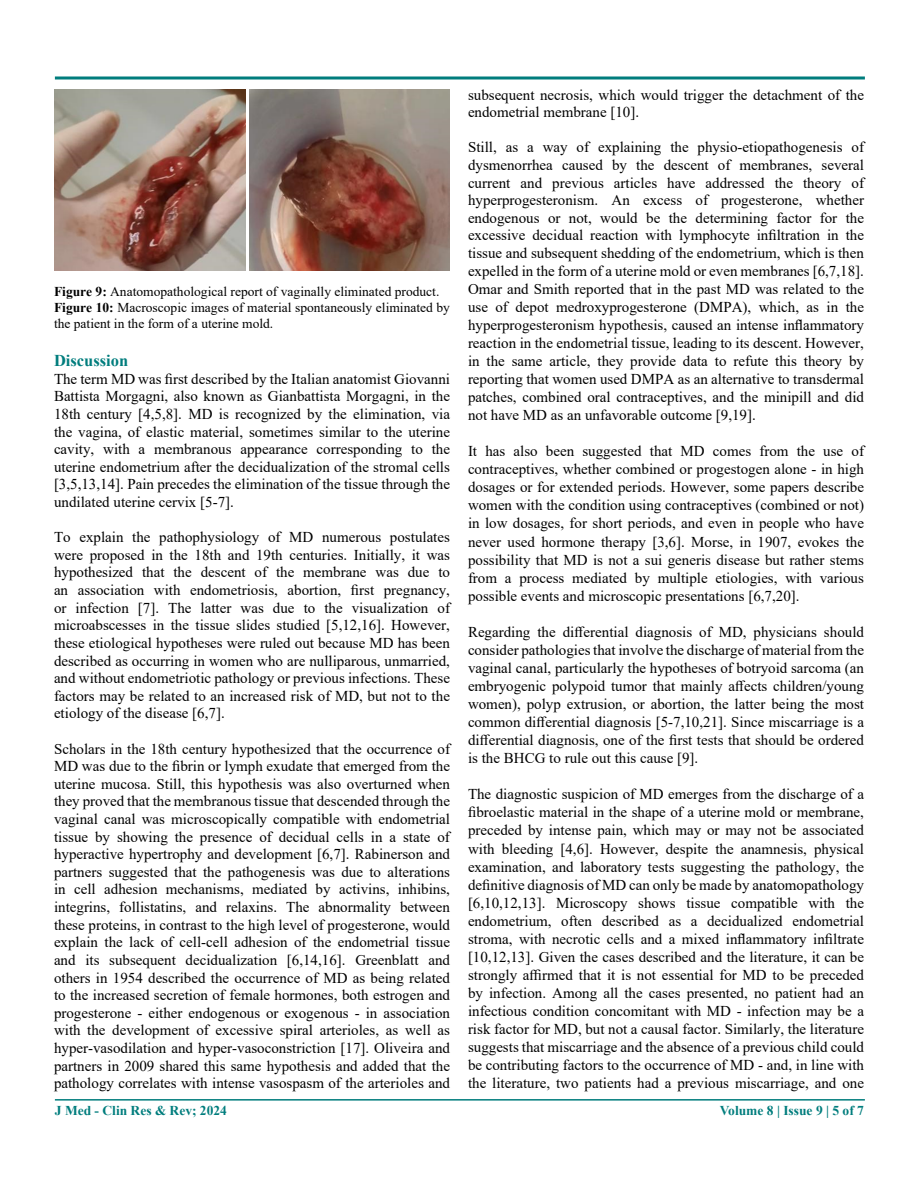
<style>
.page{position:relative;width:918px;height:1188px;background:#fff}
.page>*{position:absolute;margin:0;border:0;box-sizing:border-box;transform-origin:0 0}
.t1{font:700 16.5px "Times New Roman";color:#007d7d}
.t2{font:15px/17.5px "Times New Roman";color:#000;text-align:justify}
.t3{font:13.5px/16.2px "Times New Roman";color:#000}
.t4{font:700 13.5px "Times New Roman";color:#007d7d}
.s1{font-weight:700}
</style>
<div class="page">
<hr style="left:55px;top:1099px;width:810px;height:2px;background:#007d7d">
<svg style="left:54px;top:76px;width:811px;height:4px;background:#3f9d9d"></svg>
<img style="left:54px;top:89px;width:192px;height:181px">
<img style="left:250px;top:89px;width:200px;height:181px">
<p class="t3" style="left:54px;top:283px;width:398px"><span class="s1">Figure 9:</span> Anatomopathological report of vaginally eliminated product.<br><span class="s1">Figure 10:</span> Macroscopic images of material spontaneously eliminated by the patient in the form of a uterine mold.</p>
<p class="t1" style="left:54px;top:349px;width:76px">Discussion</p>
<p class="t2" style="left:54px;top:369px;width:398px">The term MD was first described by the Italian anatomist Giovanni Battista Morgagni, also known as Gianbattista Morgagni, in the 18th century [4,5,8]. MD is recognized by the elimination, via the vagina, of elastic material, sometimes similar to the uterine cavity, with a membranous appearance corresponding to the uterine endometrium after the decidualization of the stromal cells [3,5,13,14]. Pain precedes the elimination of the tissue through the undilated uterine cervix [5-7].</p>
<p class="t2" style="left:54px;top:528px;width:398px">To explain the pathophysiology of MD numerous postulates were proposed in the 18th and 19th centuries. Initially, it was hypothesized that the descent of the membrane was due to an association with endometriosis, abortion, first pregnancy, or infection [7]. The latter was due to the visualization of microabscesses in the tissue slides studied [5,12,16]. However, these etiological hypotheses were ruled out because MD has been described as occurring in women who are nulliparous, unmarried, and without endometriotic pathology or previous infections. These factors may be related to an increased risk of MD, but not to the etiology of the disease [6,7].</p>
<p class="t2" style="left:54px;top:739px;width:398px">Scholars in the 18th century hypothesized that the occurrence of MD was due to the fibrin or lymph exudate that emerged from the uterine mucosa. Still, this hypothesis was also overturned when they proved that the membranous tissue that descended through the vaginal canal was microscopically compatible with endometrial tissue by showing the presence of decidual cells in a state of hyperactive hypertrophy and development [6,7]. Rabinerson and partners suggested that the pathogenesis was due to alterations in cell adhesion mechanisms, mediated by activins, inhibins, integrins, follistatins, and relaxins. The abnormality between these proteins, in contrast to the high level of progesterone, would explain the lack of cell-cell adhesion of the endometrial tissue and its subsequent decidualization [6,14,16]. Greenblatt and others in 1954 described the occurrence of MD as being related to the increased secretion of female hormones, both estrogen and progesterone - either endogenous or exogenous - in association with the development of excessive spiral arterioles, as well as hyper-vasodilation and hyper-vasoconstriction [17]. Oliveira and partners in 2009 shared this same hypothesis and added that the pathology correlates with intense vasospasm of the arterioles and</p>
<p class="t2" style="left:468px;top:85px;width:398px">subsequent necrosis, which would trigger the detachment of the endometrial membrane [10].</p>
<p class="t2" style="left:468px;top:138px;width:398px">Still, as a way of explaining the physio-etiopathogenesis of dysmenorrhea caused by the descent of membranes, several current and previous articles have addressed the theory of hyperprogesteronism. An excess of progesterone, whether endogenous or not, would be the determining factor for the excessive decidual reaction with lymphocyte infiltration in the tissue and subsequent shedding of the endometrium, which is then expelled in the form of a uterine mold or even membranes [6,7,18].<br>Omar and Smith reported that in the past MD was related to the use of depot medroxyprogesterone (DMPA), which, as in the hyperprogesteronism hypothesis, caused an intense inflammatory reaction in the endometrial tissue, leading to its descent. However, in the same article, they provide data to refute this theory by reporting that women used DMPA as an alternative to transdermal patches, combined oral contraceptives, and the minipill and did not have MD as an unfavorable outcome [9,19].</p>
<p class="t2" style="left:468px;top:442px;width:398px;line-height:18px">It has also been suggested that MD comes from the use of contraceptives, whether combined or progestogen alone - in high dosages or for extended periods. However, some papers describe women with the condition using contraceptives (combined or not) in low dosages, for short periods, and even in people who have never used hormone therapy [3,6]. Morse, in 1907, evokes the possibility that MD is not a sui generis disease but rather stems from a process mediated by multiple etiologies, with various possible events and microscopic presentations [6,7,20].</p>
<p class="t2" style="left:468px;top:622px;width:398px;line-height:18px">Regarding the differential diagnosis of MD, physicians should consider pathologies that involve the discharge of material from the vaginal canal, particularly the hypotheses of botryoid sarcoma (an embryogenic polypoid tumor that mainly affects children/young women), polyp extrusion, or abortion, the latter being the most common differential diagnosis [5-7,10,21]. Since miscarriage is a differential diagnosis, one of the first tests that should be ordered is the BHCG to rule out this cause [9].</p>
<p class="t2" style="left:468px;top:785px;width:398px;line-height:18px">The diagnostic suspicion of MD emerges from the discharge of a fibroelastic material in the shape of a uterine mold or membrane, preceded by intense pain, which may or may not be associated with bleeding [4,6]. However, despite the anamnesis, physical examination, and laboratory tests suggesting the pathology, the definitive diagnosis of MD can only be made by anatomopathology [6,10,12,13]. Microscopy shows tissue compatible with the endometrium, often described as a decidualized endometrial stroma, with necrotic cells and a mixed inflammatory infiltrate [10,12,13]. Given the cases described and the literature, it can be strongly affirmed that it is not essential for MD to be preceded by infection. Among all the cases presented, no patient had an infectious condition concomitant with MD - infection may be a risk factor for MD, but not a causal factor. Similarly, the literature suggests that miscarriage and the absence of a previous child could be contributing factors to the occurrence of MD - and, in line with the literature, two patients had a previous miscarriage, and one</p>
<p class="t4" style="left:55px;top:1101px;width:174px">J Med - Clin Res &amp; Rev; 2024</p>
<p class="t4" style="left:720px;top:1101px;width:146px">Volume 8 | Issue 9 | 5 of 7</p>
</div>
